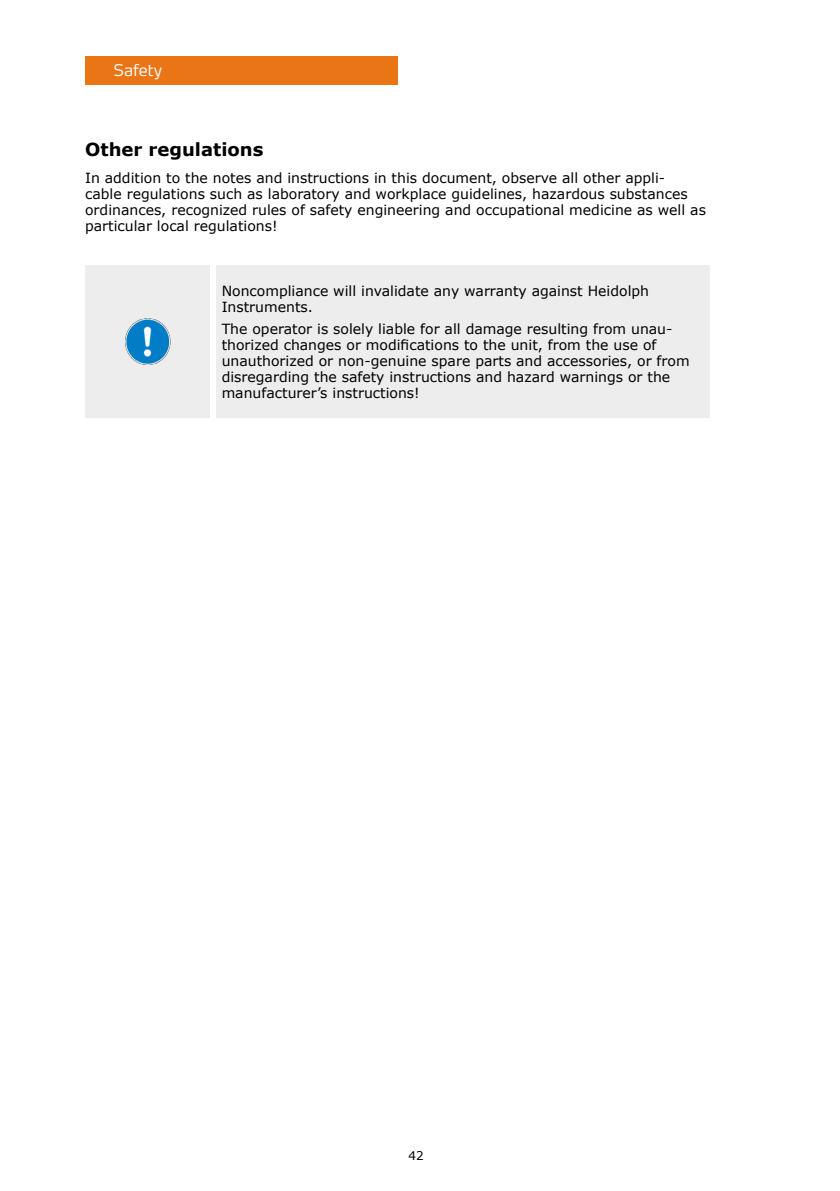
<style>
.page{position:relative;width:840px;height:1191px;background:#fff}
.page>*{position:absolute;margin:0;border:0;box-sizing:border-box;transform-origin:0 0}
.t1{font:700 18px "Verdana";color:#000}
.t2{font:300 16px "Max OT";color:#fff}
.t3{font:14px/16px "Verdana";color:#000}
.t4{font:12px "Verdana";color:#000}
</style>
<div class="page">
<div style="left:85px;top:57px;width:312px;height:28px;background:#ea7515"></div>
<div style="left:85px;top:265px;width:624px;height:153px;background:#ededed"></div>
<img style="left:125px;top:319px;width:45px;height:45px">
<p class="t2" style="left:113px;top:60px;width:50px">Safety</p>
<p class="t1" style="left:85px;top:136px;width:180px">Other regulations</p>
<p class="t3" style="left:85px;top:170px;width:622px">In addition to the notes and instructions in this document, observe all other appli-<br>cable regulations such as laboratory and workplace guidelines, hazardous substances ordinances, recognized rules of safety engineering and occupational medicine as well as particular local regulations!</p>
<p class="t3" style="left:221px;top:283px;width:428px">Noncompliance will invalidate any warranty against Heidolph<br>Instruments.</p>
<p class="t3" style="left:221px;top:320px;width:469px">The operator is solely liable for all damage resulting from unau&shy;thorized changes or modifications to the unit, from the use of unauthorized or non-genuine spare parts and accessories, or from disregarding the safety instructions and hazard warnings or the manufacturer’s instructions!</p>
<p class="t4" style="left:408px;top:1147px;width:17px">42</p>
</div>
